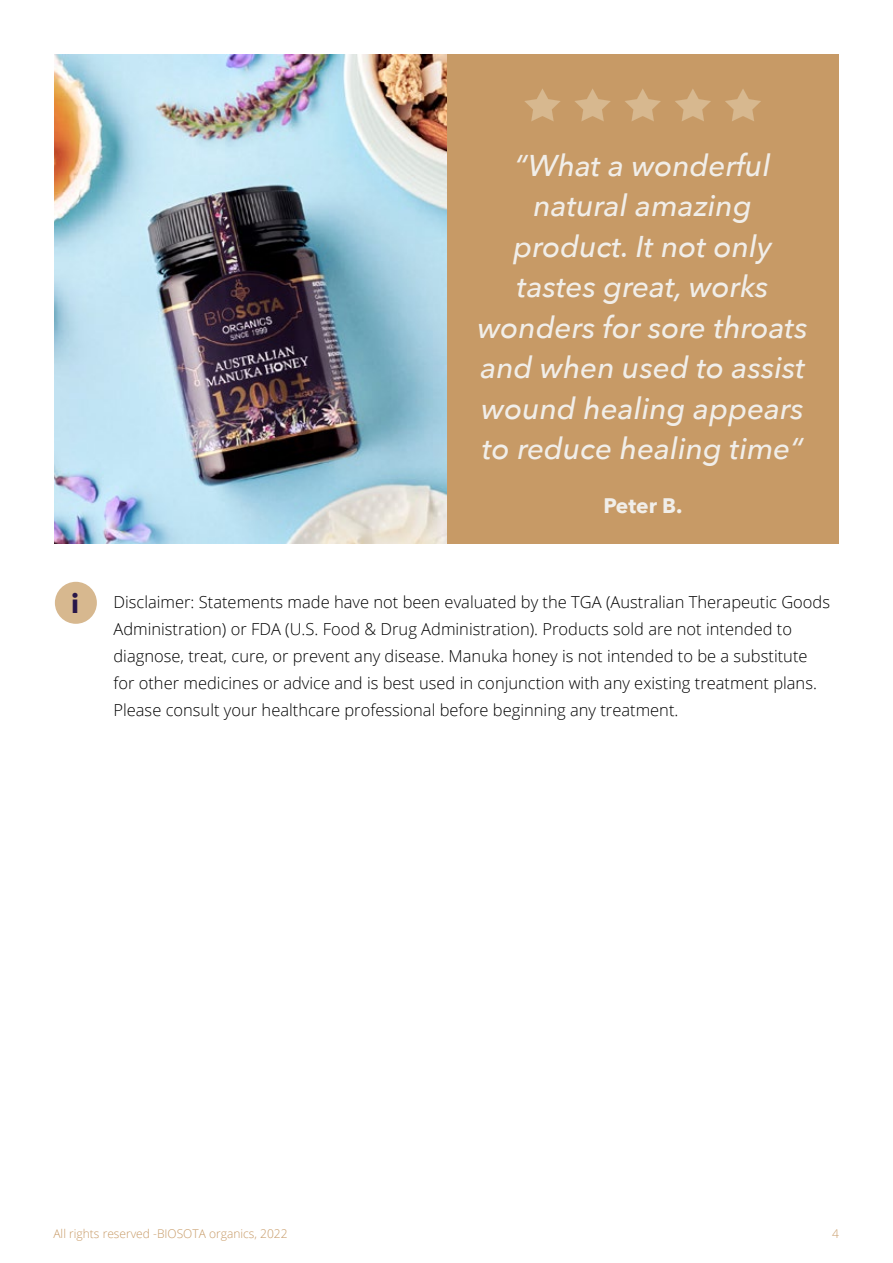
<style>
.page{position:relative;width:893px;height:1263px;background:#fff}
.page>*{position:absolute;margin:0;border:0;box-sizing:border-box;transform-origin:0 0}
.t1{font:italic 500 30px/40.5px "Avenir Next";color:#f1eee9;text-align:center}
.t2{font:700 27px "Avenir Next";color:#281649}
.t3{font:700 21px "Avenir Next";color:#f1eee9}
.t4{font:300 16.5px/27px "Open Sans";color:#000}
.t5{font:300 12px "Open Sans";color:#c79a66}
</style>
<div class="page">
<div style="left:55px;top:582px;width:42px;height:42px;background:#d7b88f;border-radius:50%"></div>
<div style="left:446px;top:54px;width:393px;height:489px;background:#c79a66"></div>
<svg style="left:625px;top:89px;width:36px;height:32px"></svg>
<svg style="left:675px;top:89px;width:36px;height:32px"></svg>
<svg style="left:575px;top:89px;width:36px;height:32px"></svg>
<svg style="left:524px;top:89px;width:36px;height:32px"></svg>
<svg style="left:725px;top:89px;width:36px;height:32px"></svg>
<img style="left:54px;top:54px;width:392px;height:489px">
<p class="t1" style="left:478px;top:144px;width:331px">“What a wonderful natural amazing product. It not only tastes great, works wonders for sore throats and when used to assist wound healing appears to reduce healing time“</p>
<p class="t3" style="left:603px;top:487px;width:81px">Peter B.</p>
<p class="t2" style="left:71px;top:580px;width:9px">i</p>
<p class="t4" style="left:113px;top:588px;width:718px">Disclaimer: Statements made have not been evaluated by the TGA (Australian Therapeutic Goods Administration) or FDA (U.S. Food &amp; Drug Administration). Products sold are not intended to diagnose, treat, cure, or prevent any disease. Manuka honey is not intended to be a substitute for other medicines or advice and is best used in conjunction with any existing treatment plans.<br>Please consult your healthcare professional before beginning any treatment.</p>
<p class="t5" style="left:53px;top:1225px;width:236px">All rights reserved -BIOSOTA organics, 2022</p>
<p class="t5" style="left:832px;top:1225px;width:8px">4</p>
</div>
